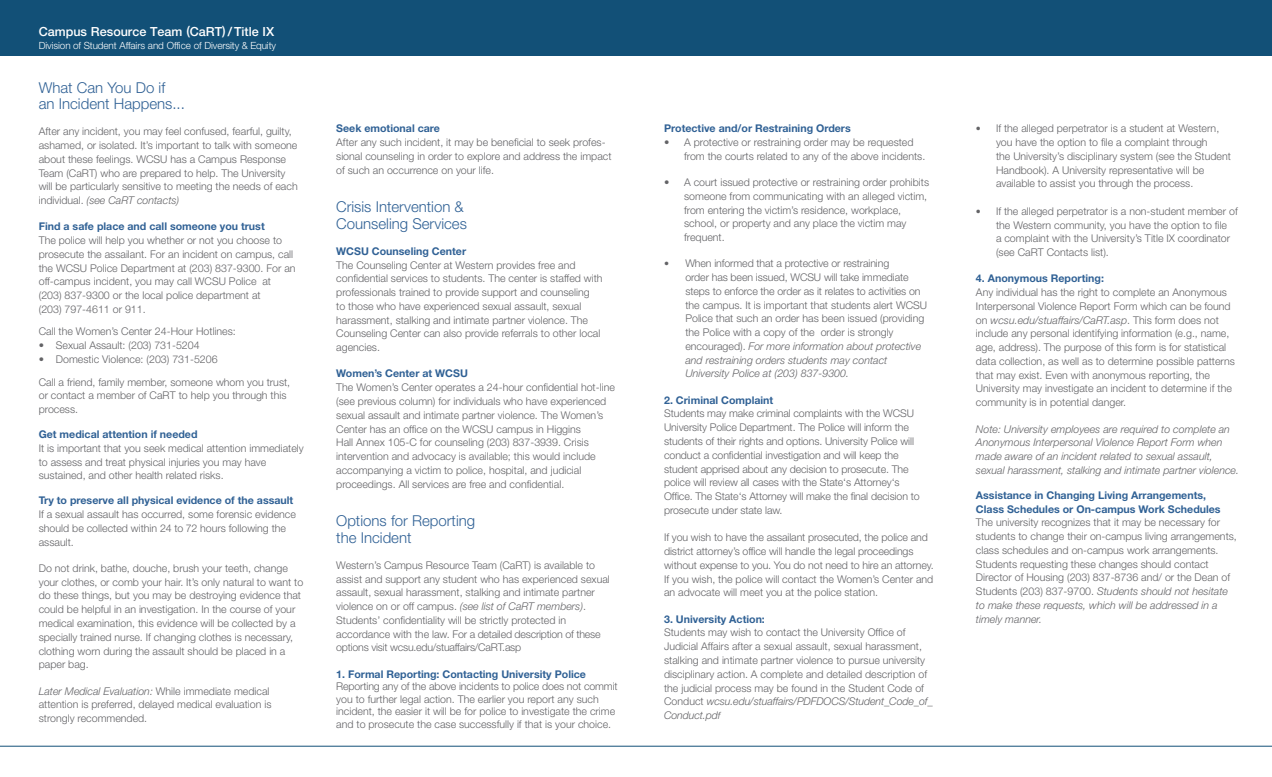
<style>
.page{position:relative;width:1272px;height:777px;background:#fff}
.page>*{position:absolute;margin:0;border:0;box-sizing:border-box;transform-origin:0 0}
.t1{font:300 15px "Helvetica Neue LT Std";color:#306195}
.t2{font:500 12.5px "Helvetica Neue LT Std";color:#fff}
.t3{font:300 10.62px/13.8px "Helvetica Neue LT Std";color:#636366}
.t4{font:700 10.62px "Helvetica Neue LT Std";color:#306195}
.t5{font:italic 300 10.62px/13.8px "Helvetica Neue LT Std";color:#636366}
.t6{font:300 9.88px "Helvetica Neue LT Std";letter-spacing:-.01em;color:#fff}
.s1{font-style:italic}
.s2{font-style:normal}
.s3{font-size:10px}
.s4{font-style:italic;font-size:10px}
</style>
<div class="page">
<hr style="left:0;top:745px;width:1271px;height:1px;background:#125077">
<div style="left:0;top:0;width:1271px;height:56px;background:#125077"></div>
<p class="t2" style="left:39px;top:24px;width:237px">Campus Resource Team (CaRT) / Title IX</p>
<p class="t6" style="left:39px;top:39px;width:239px">Division of Student Affairs and Office of Diversity &amp; Equity</p>
<p class="t1" style="left:39px;top:78px;width:128px">What Can You Do if</p>
<p class="t1" style="left:39px;top:94px;width:148px">an Incident Happens...</p>
<p class="t3" style="left:39px;top:124px;width:260px">After any incident, you may feel confused, fearful, guilty, ashamed, or isolated. It’s important to talk with someone about these feelings. WCSU has a Campus Response Team (CaRT) who are prepared to help. The University will be particularly sensitive to meeting the needs of each individual. <span class="s1">(see CaRT contacts)</span></p>
<p class="t4" style="left:39px;top:220px;width:227px">Find a safe place and call someone you trust</p>
<p class="t3" style="left:39px;top:233px;width:256px">The police will help you whether or not you choose to prosecute the assailant. For an incident on campus, call</p>
<p class="t3" style="left:39px;top:261px;width:258px">the WCSU Police Department at (203) 837-9300. For an off-campus incident, you may call WCSU Police at</p>
<p class="t3" style="left:39px;top:288px;width:223px">(203) 837-9300 or the local police department at</p>
<p class="t3" style="left:39px;top:302px;width:108px">(203) 797-4611 or 911.</p>
<p class="t3" style="left:39px;top:324px;width:199px">Call the Women’s Center 24-Hour Hotlines:</p>
<p class="t3" style="left:39px;top:338px;width:162px">• Sexual Assault: (203) 731-5204</p>
<p class="t3" style="left:39px;top:352px;width:180px">• Domestic Violence: (203) 731-5206</p>
<p class="t3" style="left:39px;top:374px;width:253px">Call a friend, family member, someone whom you trust, or contact a member of CaRT to help you through this process.</p>
<p class="t4" style="left:39px;top:427px;width:160px">Get medical attention if needed</p>
<p class="t3" style="left:39px;top:441px;width:266px">It is important that you seek medical attention immediately to assess and treat physical injuries you may have sustained, and other health related risks.</p>
<p class="t4" style="left:39px;top:494px;width:256px">Try to preserve all physical evidence of the assault</p>
<p class="t3" style="left:39px;top:507px;width:259px">If a sexual assault has occurred, some forensic evidence should be collected within 24 to 72 hours following the assault.</p>
<p class="t3" style="left:39px;top:561px;width:266px">Do not drink, bathe, douche, brush your teeth, change your clothes, or comb your hair. It’s only natural to want to do these things, but you may be destroying evidence that could be helpful in an investigation. In the course of your medical examination, this evidence will be collected by a specially trained nurse. If changing clothes is necessary, clothing worn during the assault should be placed in a paper bag.</p>
<p class="t5" style="left:39px;top:683px;width:232px">Later Medical Evaluation: <span class="s2">While immediate medical</span></p>
<p class="t3" style="left:39px;top:697px;width:234px">attention is preferred, delayed medical evaluation is strongly recommended.</p>
<p class="t4" style="left:336px;top:122px;width:105px">Seek emotional care</p>
<p class="t3" style="left:336px;top:135px;width:277px">After any such incident, it may be beneficial to seek profes&shy;sional counseling in order to explore and address the impact of such an occurrence on your life.</p>
<p class="t1" style="left:336px;top:198px;width:129px">Crisis Intervention &amp;</p>
<p class="t1" style="left:336px;top:214px;width:132px">Counseling Services</p>
<p class="t4" style="left:336px;top:244px;width:131px">WCSU Counseling Center</p>
<p class="t3" style="left:336px;top:257px;width:268px">The Counseling Center at Western provides free and confidential services to students. The center is staffed with professionals trained to provide support and counseling<br>to those who have experienced sexual assault, sexual harassment, stalking and intimate partner violence. The Counseling Center can also provide referrals to other local agencies.</p>
<p class="t4" style="left:336px;top:367px;width:133px">Women’s Center at WCSU</p>
<p class="t3" style="left:336px;top:380px;width:280px">The Women’s Center operates a 24-hour confidential hot-line (see previous column) for individuals who have experienced sexual assault and intimate partner violence. The Women’s Center has an office on the WCSU campus in Higgins<br>Hall Annex 105-C for counseling (203) 837-3939. Crisis intervention and advocacy is available; this would include accompanying a victim to police, hospital, and judicial proceedings. All services are free and confidential.</p>
<p class="t1" style="left:336px;top:511px;width:140px">Options for Reporting</p>
<p class="t1" style="left:336px;top:528px;width:77px">the Incident</p>
<p class="t3" style="left:336px;top:557px;width:275px">Western’s Campus Resource Team (CaRT) is available to assist and support any student who has experienced sexual assault, sexual harassment, stalking and intimate partner violence on or off campus. <span class="s1">(see list of CaRT members)</span>.<br>Students’ confidentiality will be strictly protected in accordance with the law. For a detailed description of these options visit wcsu.edu/stuaffairs/CaRT.asp</p>
<p class="t4" style="left:336px;top:667px;width:251px">1. Formal Reporting: Contacting University Police</p>
<p class="t3" style="left:336px;top:679px;width:283px;line-height:12.5px">Reporting any of the above incidents to police does not commit you to further legal action. The earlier you report any such incident, the easier it will be for police to investigate the crime and to prosecute the case successfully if that is your choice.</p>
<p class="t4" style="left:664px;top:122px;width:188px">Protective and/or Restraining Orders</p>
<p class="t3" style="left:684px;top:135px;width:243px;text-indent:-20px">• A protective or restraining order may be requested from the courts related to any of the above incidents.</p>
<p class="t3" style="left:684px;top:175px;width:246px;text-indent:-20px">• A court issued protective or restraining order prohibits someone from communicating with an alleged victim, from entering the victim’s residence, workplace, school, or property and any place the victim may frequent.</p>
<p class="t3" style="left:685px;top:256px;width:243px;text-indent:-21px"><span class="s3">•</span> When informed that a protective or restraining<br>order has been issued, WCSU will take immediate steps to enforce the order as it relates to activities on the campus. It is important that students alert WCSU Police that such an order has been issued (providing the Police with a copy of the order is strongly encouraged). <span class="s1">For more information about protective and restraining orders students may contact University Police at (203) 837-9300.</span></p>
<p class="t4" style="left:664px;top:393px;width:111px">2. Criminal Complaint</p>
<p class="t3" style="left:664px;top:406px;width:257px">Students may make criminal complaints with the WCSU University Police Department. The Police will inform the students of their rights and options. University Police will conduct a confidential investigation and will keep the student apprised about any decision to prosecute. The police will review all cases with the State‘s Attorney‘s Office. The State‘s Attorney will make the final decision to prosecute under state law.</p>
<p class="t3" style="left:664px;top:530px;width:271px">If you wish to have the assailant prosecuted, the police and district attorney’s office will handle the legal proceedings without expense to you. You do not need to hire an attorney.<br>If you wish, the police will contact the Women’s Center and an advocate will meet you at the police station.</p>
<p class="t4" style="left:664px;top:612px;width:102px">3. University Action:</p>
<p class="t3" style="left:664px;top:625px;width:270px">Students may wish to contact the University Office of Judicial Affairs after a sexual assault, sexual harassment, stalking and intimate partner violence to pursue university disciplinary action. A complete and detailed description of the judicial process may be found in the Student Code of Conduct <span class="s1">wcsu.edu/stuaffairs/PDFDOCS/Student_Code_of_ Conduct.pd</span><span class="s4">f</span></p>
<p class="t3" style="left:995px;top:121px;width:236px;text-indent:-20px"><span class="s3">•</span> If the alleged perpetrator is a student at Western, you have the option to file a complaint through<br>the University’s disciplinary system (see the Student Handbook). A University representative will be available to assist you through the process.</p>
<p class="t3" style="left:995px;top:204px;width:243px;text-indent:-20px"><span class="s3">•</span> If the alleged perpetrator is a non-student member of the Western community, you have the option to file<br>a complaint with the University’s Title IX coordinator (see CaRT Contacts list).</p>
<p class="t4" style="left:975px;top:272px;width:129px">4. Anonymous Reporting:</p>
<p class="t3" style="left:975px;top:285px;width:260px">Any individual has the right to complete an Anonymous Interpersonal Violence Report Form which can be found on <span class="s1">wcsu.edu/stuaffairs/CaRT.asp</span>. This form does not include any personal identifying information (e.g., name, age, address). The purpose of this form is for statistical data collection, as well as to determine possible patterns that may exist. Even with anonymous reporting, the University may investigate an incident to determine if the community is in potential danger.</p>
<p class="t5" style="left:975px;top:421px;width:264px">Note: University employees are required to complete an Anonymous Interpersonal Violence Report Form when made aware of an incident related to sexual assault, sexual harassment, stalking and intimate partner violence.</p>
<p class="t4" style="left:975px;top:488px;width:231px">Assistance in Changing Living Arrangements,</p>
<p class="t4" style="left:975px;top:502px;width:246px">Class Schedules or On-campus Work Schedules</p>
<p class="t3" style="left:975px;top:515px;width:262px">The university recognizes that it may be necessary for students to change their on-campus living arrangements, class schedules and on-campus work arrangements.<br>Students requesting these changes should contact Director of Housing (203) 837-8736 and/ or the Dean of Students (203) 837-9700. <span class="s1">Students should not hesitate</span></p>
<p class="t5" style="left:975px;top:598px;width:243px">to make these requests, which will be addressed in a timely manner.</p>
</div>
